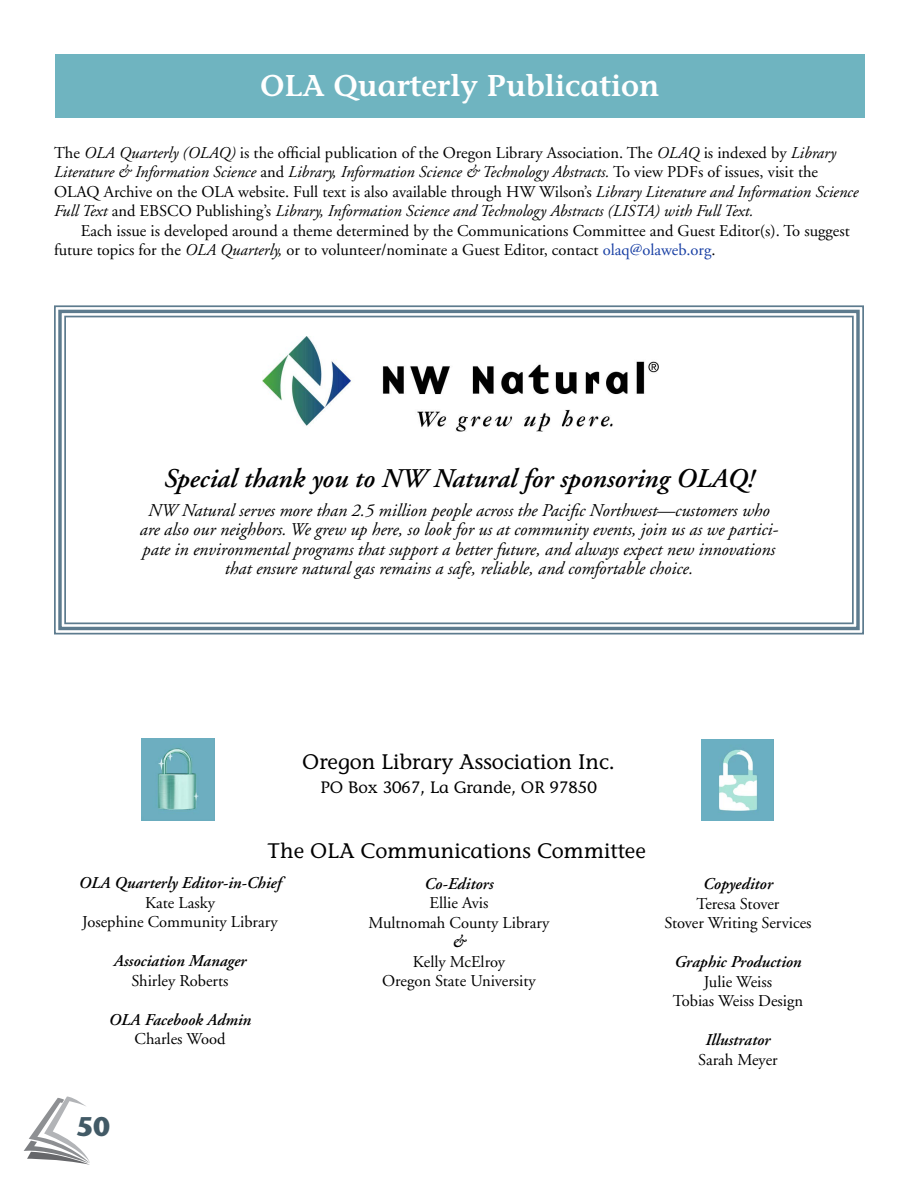
<style>
.page{position:relative;width:918px;height:1188px;background:#fff}
.page>*{position:absolute;margin:0;border:0;box-sizing:border-box;transform-origin:0 0}
.t1{font:600 30px "Stone Informal";color:#fff}
.t2{font:italic 600 27px "Adobe Garamond";color:#000}
.t3{font:700 27px "Stone Sans";color:#425a66}
.t4{font:21px "Stone Informal";color:#000}
.t5{font:italic 18px/19.5px "Adobe Garamond";color:#000;text-align:center}
.t6{font:italic 16.5px/19.5px "Adobe Garamond";color:#000}
.t7{font:16.5px/19.5px "Adobe Garamond";color:#000;text-align:center}
.t8{font:italic 600 16.5px "Adobe Garamond";color:#000}
.t9{font:16.5px "Stone Informal";color:#000}
.s1{font-style:normal}
.s2{font-style:italic}
.s3{color:#183fa4}
</style>
<div class="page">
<svg style="left:24px;top:1097px;width:66px;height:68px"></svg>
<svg style="left:54px;top:305px;width:810px;height:330px"></svg>
<div style="left:58px;top:310px;width:802px;height:320px;border:3px solid #5d7b8e"></div>
<div style="left:64px;top:316px;width:790px;height:308px;border:2px solid #5d7b8e"></div>
<div style="left:55px;top:54px;width:810px;height:64px;background:#6fb4c0"></div>
<img style="left:701px;top:739px;width:73px;height:82px">
<img style="left:141px;top:739px;width:73px;height:81px">
<img style="left:262px;top:337px;width:396px;height:94px">
<h1 class="t1" style="left:260px;top:68px;width:401px">OLA Quarterly Publication</h1>
<p class="t6" style="left:54px;top:143px;width:806px"><span class="s1">The</span> OLA Quarterly (OLAQ) <span class="s1">is the official publication of the Oregon Library Association. The</span> OLAQ <span class="s1">is indexed by</span> Library Literature &amp; Information Science <span class="s1">and</span> Library, Information Science &amp; Technology Abstracts. <span class="s1">To view PDFs of issues, visit the OLAQ Archive on the OLA website. Full text is also available through HW Wilson’s</span> Library Literature and Information Science Full Text <span class="s1">and EBSCO Publishing’s</span> Library, Information Science and Technology Abstracts (LISTA) with Full Text.</p>
<p class="t7" style="left:54px;top:221px;width:797px;text-align:left;text-indent:27px">Each issue is developed around a theme determined by the Communications Committee and Guest Editor(s). To suggest future topics for the <span class="s2">OLA Quarterly,</span> or to volunteer/nominate a Guest Editor, contact <span class="s3">olaq@olaweb.org</span>.</p>
<h2 class="t2" style="left:164px;top:464px;width:592px">Special thank you to NW Natural for sponsoring OLAQ!</h2>
<p class="t5" style="left:140px;top:501px;width:640px">NW Natural serves more than 2.5 million people across the Pacific Northwest—customers who are also our neighbors. We grew up here, so look for us at community events, join us as we partici&shy;pate in environmental programs that support a better future, and always expect new innovations that ensure natural gas remains a safe, reliable, and comfortable choice.</p>
<p class="t4" style="left:302px;top:750px;width:314px">Oregon Library Association Inc.</p>
<p class="t9" style="left:320px;top:778px;width:278px">PO Box 3067, La Grande, OR 97850</p>
<p class="t4" style="left:268px;top:839px;width:380px">The OLA Communications Committee</p>
<p class="t8" style="left:79px;top:874px;width:204px">OLA Quarterly Editor-in-Chief</p>
<p class="t7" style="left:82px;top:893px;width:197px">Kate Lasky<br>Josephine Community Library</p>
<p class="t8" style="left:114px;top:952px;width:134px">Association Manager</p>
<p class="t7" style="left:131px;top:971px;width:99px">Shirley Roberts</p>
<p class="t8" style="left:109px;top:1011px;width:144px">OLA Facebook Admin</p>
<p class="t7" style="left:135px;top:1030px;width:92px">Charles Wood</p>
<p class="t8" style="left:425px;top:874px;width:70px">Co-Editors</p>
<p class="t7" style="left:369px;top:894px;width:182px">Ellie Avis<br>Multnomah County Library</p>
<p class="t8" style="left:453px;top:933px;width:15px">&amp;</p>
<p class="t7" style="left:382px;top:952px;width:155px">Kelly McElroy<br>Oregon State University</p>
<h2 class="t3" style="left:76px;top:1110px;width:36px">50</h2>
<p class="t8" style="left:703px;top:875px;width:71px">Copyeditor</p>
<p class="t7" style="left:664px;top:894px;width:149px">Teresa Stover<br>Stover Writing Services</p>
<p class="t8" style="left:674px;top:953px;width:129px">Graphic Production</p>
<p class="t7" style="left:673px;top:972px;width:132px">Julie Weiss<br>Tobias Weiss Design</p>
<p class="t8" style="left:706px;top:1031px;width:66px">Illustrator</p>
<p class="t7" style="left:698px;top:1050px;width:81px">Sarah Meyer</p>
</div>
